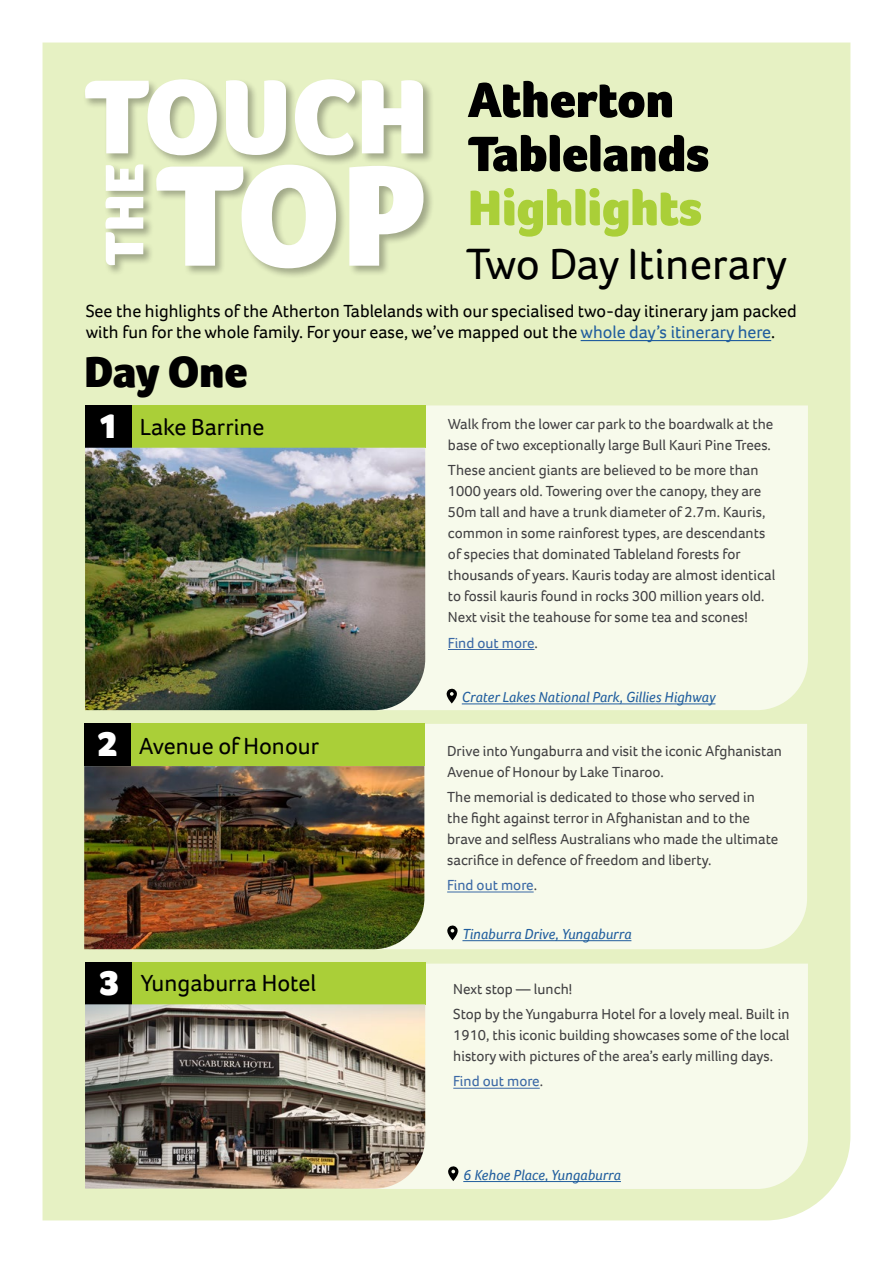
<style>
.page{position:relative;width:893px;height:1263px;background:#fff}
.page>*{position:absolute;margin:0;border:0;box-sizing:border-box;transform-origin:0 0}
.t1{font:900 51px/54px "Foco";color:#000}
.t2{font:900 51px "Foco";color:#aacf38}
.t3{font:45px "Foco";color:#000}
.t4{font:900 45px "Foco";letter-spacing:-.01em;color:#000}
.t5{font:900 36px "Foco";color:#fff}
.t6{font:24px "Foco";color:#000}
.t7{font:18px/21.6px "Foco";color:#000}
.t8{font:15px/21px "Foco";color:#414042}
.t9{font:italic 15px "Foco";color:#215e9e}
.t10{font:15px "Foco";color:#3a68a5}
.s1{color:#215e9e}
.s2{font-weight:900;font-size:36px;color:#fff}
.s3{color:#414042}
</style>
<div class="page">
<div style="left:43px;top:43px;width:807px;height:1177px;background:#e6f1c3"></div>
<div style="left:104px;top:163px;width:50px;height:113px;background:#000;opacity:.3"></div>
<svg style="left:105px;top:166px;width:38px;height:99px"></svg>
<div style="left:154px;top:163px;width:280px;height:116px;background:#000;opacity:.3"></div>
<svg style="left:156px;top:166px;width:267px;height:102px"></svg>
<div style="left:83px;top:77px;width:351px;height:89px;background:#000;opacity:.3"></div>
<svg style="left:85px;top:79px;width:338px;height:76px"></svg>
<div style="left:85px;top:405px;width:47px;height:43px;background:#000"></div>
<div style="left:425px;top:405px;width:383px;height:305px;background:#f7faeb"></div>
<div style="left:132px;top:405px;width:293px;height:43px;background:#aacf38"></div>
<img style="left:85px;top:448px;width:340px;height:262px">
<hr style="left:448px;top:649px;width:86px;height:1px;background:#3a68a5">
<hr style="left:581px;top:340px;width:190px;height:1px;background:#215e9e">
<svg style="left:446px;top:688px;width:11px;height:15px"></svg>
<hr style="left:462px;top:703px;width:253px;height:1px;background:#215e9e">
<div style="left:84px;top:724px;width:47px;height:42px;background:#000"></div>
<div style="left:424px;top:724px;width:383px;height:225px;background:#f7faeb"></div>
<div style="left:131px;top:724px;width:293px;height:42px;background:#aacf38"></div>
<img style="left:84px;top:766px;width:340px;height:183px">
<hr style="left:447px;top:891px;width:87px;height:1px;background:#3a68a5">
<svg style="left:447px;top:925px;width:11px;height:15px"></svg>
<hr style="left:462px;top:940px;width:169px;height:1px;background:#215e9e">
<div style="left:85px;top:962px;width:47px;height:42px;background:#000"></div>
<div style="left:361px;top:963px;width:447px;height:226px;background:#f7faeb"></div>
<div style="left:132px;top:962px;width:293px;height:42px;background:#aacf38"></div>
<img style="left:85px;top:1004px;width:340px;height:184px">
<hr style="left:453px;top:1088px;width:87px;height:1px;background:#3a68a5">
<svg style="left:448px;top:1166px;width:11px;height:15px"></svg>
<hr style="left:463px;top:1181px;width:158px;height:1px;background:#215e9e">
<h1 class="t1" style="left:468px;top:72px;width:243px">Atherton<br>Tablelands</h1>
<h1 class="t2" style="left:468px;top:174px;width:236px">Highlights</h1>
<h2 class="t3" style="left:466px;top:234px;width:322px">Two Day Itinerary</h2>
<p class="t7" style="left:86px;top:300px;width:713px">See the highlights of the Atherton Tablelands with our specialised two-day itinerary jam packed with fun for the whole family. For your ease, we’ve mapped out the <span class="s1">whole day’s itinerary here</span>.</p>
<h2 class="t4" style="left:84px;top:342px;width:165px">Day One</h2>
<h3 class="t6" style="left:98px;top:411px;width:168px"><span class="s2">1</span> Lake Barrine</h3>
<p class="t8" style="left:448px;top:413px;width:327px">Walk from the lower car park to the boardwalk at the base of two exceptionally large Bull Kauri Pine Trees.</p>
<p class="t8" style="left:448px;top:460px;width:329px">These ancient giants are believed to be more than 1000 years old. Towering over the canopy, they are 50m tall and have a trunk diameter of 2.7m. Kauris, common in some rainforest types, are descendants of species that dominated Tableland forests for thousands of years. Kauris today are almost identical to fossil kauris found in rocks 300 million years old.<br>Next visit the teahouse for some tea and scones!</p>
<p class="t10" style="left:448px;top:633px;width:91px">Find out more<span class="s3">.</span></p>
<h3 class="t6" style="left:97px;top:730px;width:224px"><span class="s2">2</span> Avenue of Honour</h3>
<h3 class="t5" style="left:100px;top:959px;width:23px">3</h3>
<h3 class="t6" style="left:141px;top:967px;width:177px">Yungaburra Hotel</h3>
<p class="t9" style="left:462px;top:687px;width:255px">Crater Lakes National Park, Gillies Highway</p>
<p class="t8" style="left:447px;top:740px;width:336px">Drive into Yungaburra and visit the iconic Afghanistan<br>Avenue of Honour by Lake Tinaroo.</p>
<p class="t8" style="left:447px;top:786px;width:333px">The memorial is dedicated to those who served in the fight against terror in Afghanistan and to the brave and selfless Australians who made the ultimate sacrifice in defence of freedom and liberty.</p>
<p class="t10" style="left:447px;top:875px;width:91px">Find out more<span class="s3">.</span></p>
<p class="t9" style="left:462px;top:924px;width:170px">Tinaburra Drive, Yungaburra</p>
<p class="t8" style="left:453px;top:976px;width:338px;line-height:25.2px">Next stop — lunch!<br>Stop by the Yungaburra Hotel for a lovely meal. Built in</p>
<p class="t8" style="left:453px;top:1024px;width:338px">1910, this iconic building showcases some of the local history with pictures of the area’s early milling days.</p>
<p class="t10" style="left:453px;top:1071px;width:91px">Find out more<span class="s3">.</span></p>
<p class="t9" style="left:463px;top:1165px;width:159px">6 Kehoe Place, Yungaburra</p>
</div>
